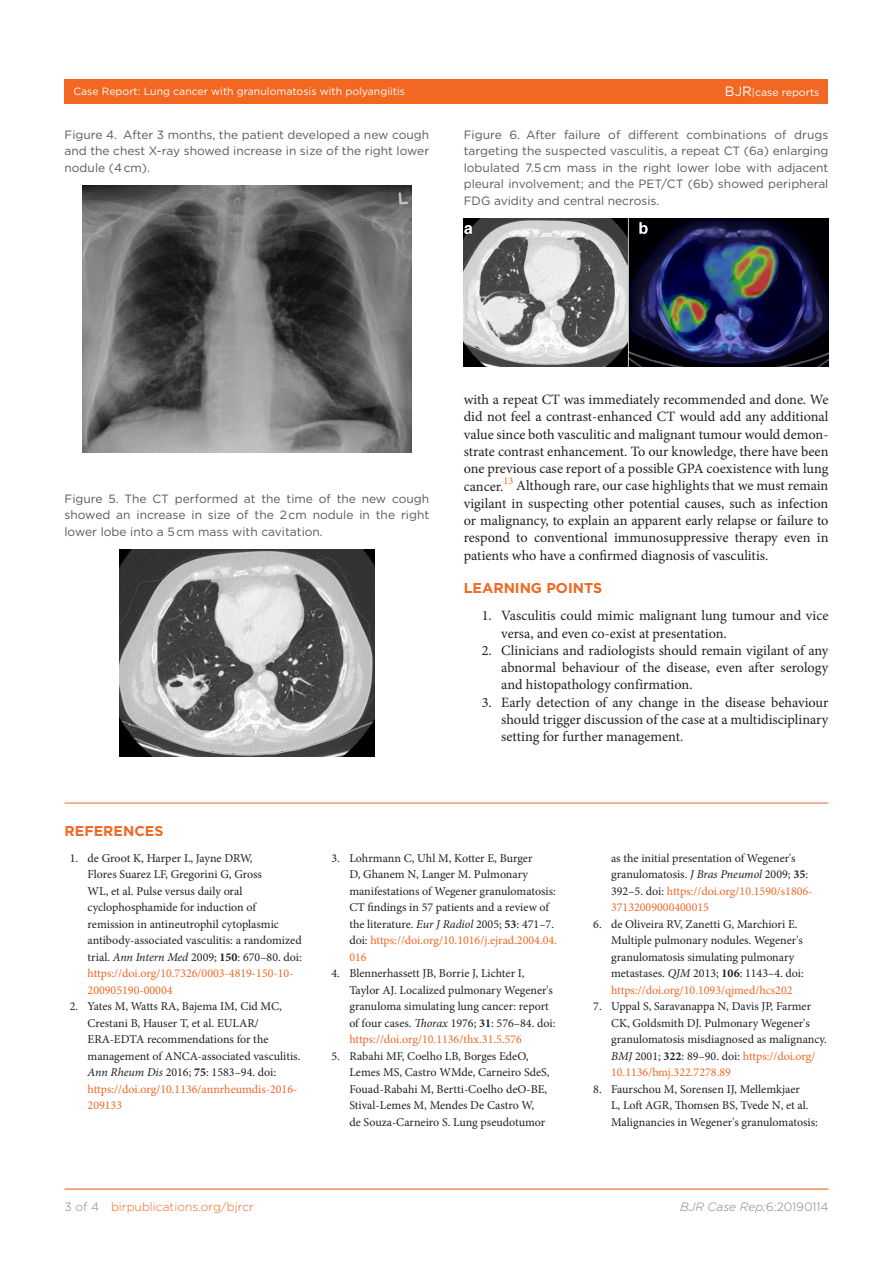
<style>
.page{position:relative;width:893px;height:1263px;background:#fff}
.page>*{position:absolute;margin:0;border:0;box-sizing:border-box;transform-origin:0 0}
.t1{font:14.25px/17.2px "Minion Pro";color:#231f20;text-align:justify}
.t2{font:700 14.25px "Gotham";color:#f26722}
.t3{font:12px/16.5px "Minion Pro";color:#231f20}
.t4{font:12px/16.5px "Gotham";color:#57585a;text-align:justify}
.t5{font:300 12px "Gotham";color:#f26722}
.t6{font:italic 300 12px "Gotham";color:#808285}
.t7{font:10.5px "Gotham";color:#fff}
.s1{font-size:13.5px}
.s2{font-style:italic}
.s3{font-weight:700}
.s4{color:#f26722}
.s5{color:#808285}
.s6{font-style:normal}
</style>
<div class="page">
<hr style="left:64px;top:1188px;width:764px;height:2px;background:#f26722">
<div style="left:64px;top:79px;width:764px;height:24px;background:#f26722"></div>
<img style="left:83px;top:186px;width:328px;height:266px">
<img style="left:119px;top:550px;width:256px;height:207px">
<img style="left:464px;top:219px;width:364px;height:148px">
<hr style="left:64px;top:803px;width:764px;height:1px;background:#f26722">
<p class="t7" style="left:73px;top:85px;width:333px">Case Report: Lung cancer with granulomatosis with polyangiitis</p>
<p class="t7" style="left:725px;top:85px;width:96px"><span class="s1">BJR</span>|case reports</p>
<p class="t4" style="left:64px;top:126px;width:366px">Figure 4. After 3 months, the patient developed a new cough and the chest X-ray showed increase in size of the right lower nodule (4 cm).</p>
<p class="t4" style="left:464px;top:126px;width:366px">Figure 6. After failure of different combinations of drugs targeting the suspected vasculitis, a repeat CT (6a) enlarging lobulated 7.5 cm mass in the right lower lobe with adjacent pleural involvement; and the PET/CT (6b) showed peripheral FDG avidity and central necrosis.</p>
<p class="t4" style="left:64px;top:490px;width:366px">Figure 5. The CT performed at the time of the new cough showed an increase in size of the 2 cm nodule in the right lower lobe into a 5 cm mass with cavitation.</p>
<p class="t1" style="left:464px;top:391px;width:366px">with a repeat CT was immediately recommended and done. We did not feel a contrast-enhanced CT would add any additional value since both vasculitic and malignant tumour would demon&shy;strate contrast enhancement. To our knowledge, there have been one previous case report of a possible GPA coexistence with lung cancer.<sup>13</sup> Although rare, our case highlights that we must remain vigilant in suspecting other potential causes, such as infection or malignancy, to explain an apparent early relapse or failure to respond to conventional immunosuppressive therapy even in patients who have a confirmed diagnosis of vasculitis.</p>
<p class="t2" style="left:464px;top:579px;width:140px">LEARNING POINTS</p>
<p class="t1" style="left:501px;top:607px;width:329px;text-indent:-19px">1. Vasculitis could mimic malignant lung tumour and vice versa, and even co-exist at presentation.</p>
<p class="t1" style="left:501px;top:642px;width:329px;text-indent:-19px">2. Clinicians and radiologists should remain vigilant of any abnormal behaviour of the disease, even after serology and histopathology confirmation.</p>
<p class="t1" style="left:501px;top:693px;width:329px;text-indent:-19px">3. Early detection of any change in the disease behaviour should trigger discussion of the case at a multidisciplinary setting for further management.</p>
<p class="t2" style="left:64px;top:822px;width:90px">REFERENCES</p>
<p class="t3" style="left:88px;top:850px;width:216px;text-indent:-18px">1. de Groot K, Harper L, Jayne DRW,<br>Flores Suarez LF, Gregorini G, Gross<br>WL, et al. Pulse versus daily oral cyclophosphamide for induction of remission in antineutrophil cytoplasmic antibody-associated vasculitis: a randomized trial. <span class="s2">Ann Intern Med</span> 2009; <span class="s3">150</span>: 670–80. doi: <span class="s4">https://doi.org/10.7326/0003-4819-150-10- 200905190-00004</span></p>
<p class="t3" style="left:88px;top:998px;width:214px;text-indent:-18px">2. Yates M, Watts RA, Bajema IM, Cid MC, Crestani B, Hauser T, et al. EULAR/ ERA-EDTA recommendations for the management of ANCA-associated vasculitis.<br><span class="s2">Ann Rheum Dis</span> 2016; <span class="s3">75</span>: 1583–94. doi: <span class="s4">https://doi.org/10.1136/annrheumdis-2016- 209133</span></p>
<p class="t3" style="left:349px;top:850px;width:209px;text-indent:-18px">3. Lohrmann C, Uhl M, Kotter E, Burger<br>D, Ghanem N, Langer M. Pulmonary manifestations of Wegener granulomatosis:<br>CT findings in 57 patients and a review of the literature. <span class="s2">Eur J Radiol</span> 2005; <span class="s3">53</span>: 471–7. doi: <span class="s4">https://doi.org/10.1016/j.ejrad.2004.04.<br>016</span></p>
<p class="t3" style="left:349px;top:965px;width:208px;text-indent:-18px">4. Blennerhassett JB, Borrie J, Lichter I, Taylor AJ. Localized pulmonary Wegener's granuloma simulating lung cancer: report of four cases. <span class="s2">Thorax</span> 1976; <span class="s3">31</span>: 576–84. doi: <span class="s4">https://doi.org/10.1136/thx.31.5.576</span></p>
<p class="t3" style="left:349px;top:1048px;width:202px;text-indent:-18px">5. Rabahi MF, Coelho LB, Borges EdeO, Lemes MS, Castro WMde, Carneiro SdeS, Fouad-Rabahi M, Bertti-Coelho deO-BE, Stival-Lemes M, Mendes De Castro W,<br>de Souza-Carneiro S. Lung pseudotumor</p>
<p class="t3" style="left:611px;top:850px;width:203px">as the initial presentation of Wegener's granulomatosis. <span class="s2">J Bras Pneumol</span> 2009; <span class="s3">35</span>:<br>392–5. doi: <span class="s4">https://doi.org/10.1590/s1806- 37132009000400015</span></p>
<p class="t3" style="left:611px;top:916px;width:194px;text-indent:-18px">6. de Oliveira RV, Zanetti G, Marchiori E.<br>Multiple pulmonary nodules. Wegener's granulomatosis simulating pulmonary metastases. <span class="s2">QJM</span> 2013; <span class="s3">106</span>: 1143–4. doi: <span class="s4">https://doi.org/10.1093/qjmed/hcs202</span></p>
<p class="t3" style="left:611px;top:998px;width:217px;text-indent:-18px">7. Uppal S, Saravanappa N, Davis JP, Farmer CK, Goldsmith DJ. Pulmonary Wegener's granulomatosis misdiagnosed as malignancy.<br><span class="s2">BMJ</span> 2001; <span class="s3">322</span>: 89–90. doi: <span class="s4">https://doi.org/ 10.1136/bmj.322.7278.89</span></p>
<p class="t3" style="left:611px;top:1081px;width:208px;text-indent:-18px">8. Faurschou M, Sorensen IJ, Mellemkjaer<br>L, Loft AGR, Thomsen BS, Tvede N, et al.<br>Malignancies in Wegener's granulomatosis:</p>
<p class="t5" style="left:64px;top:1199px;width:191px"><span class="s5">3 of 4</span> birpublications.org/bjrcr</p>
<p class="t6" style="left:680px;top:1199px;width:150px">BJR Case Rep;<span class="s6">6:20190114</span></p>
</div>
